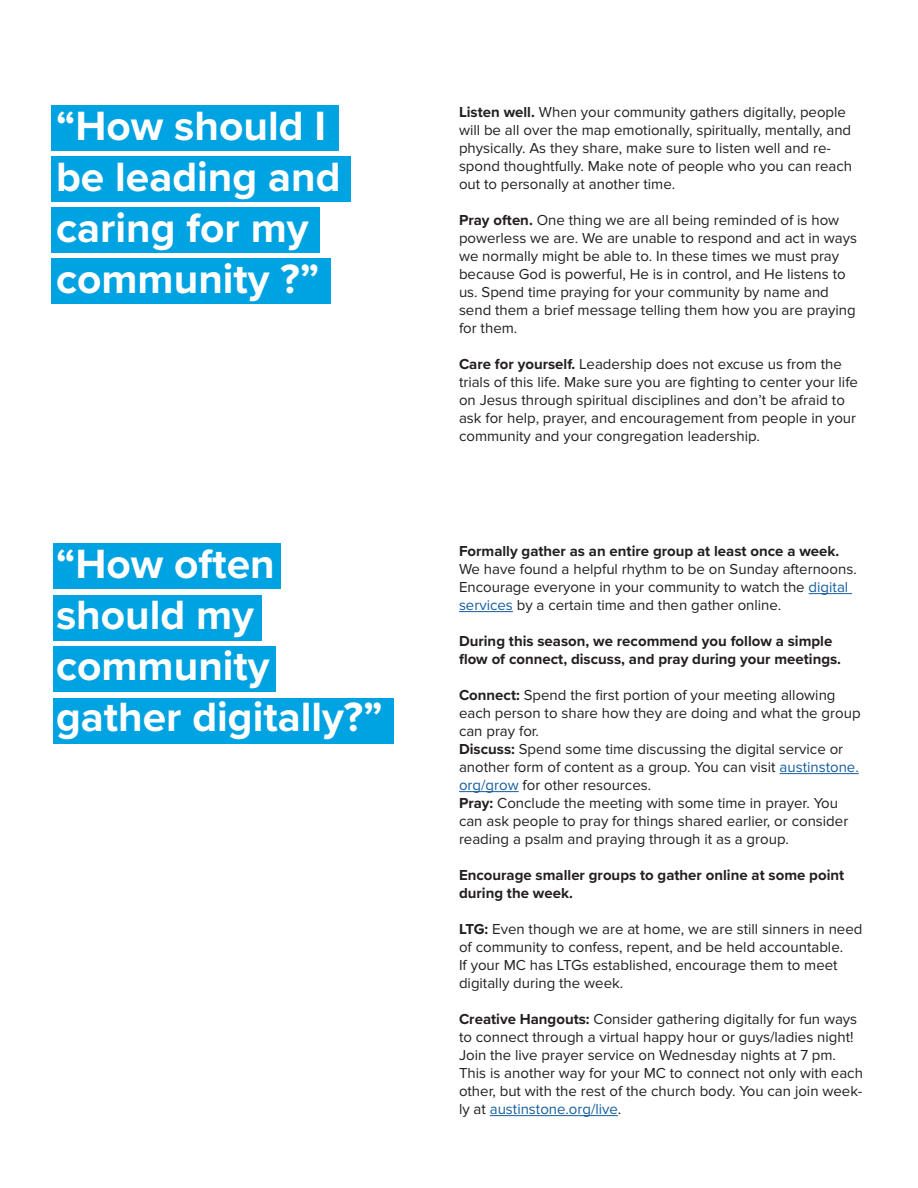
<style>
.page{position:relative;width:918px;height:1188px;background:#fff}
.page>*{position:absolute;margin:0;border:0;box-sizing:border-box;transform-origin:0 0}
.t1{font:700 42.45px/50.8px "Proxima Nova";color:#fff}
.Paragraph_Style_1{font:15px/18px "Proxima Nova";color:#231f20}
.Paragraph_Style_1-2{font:700 15px/18px "Proxima Nova";color:#231f20}
.s1{font-weight:700}
.s2{color:#175d9e}
</style>
<div class="page">
<div style="left:51px;top:105px;width:288px;height:46px;background:#00a3e1"></div>
<div style="left:53px;top:544px;width:228px;height:45px;background:#00a3e1"></div>
<div style="left:51px;top:207px;width:268px;height:46px;background:#00a3e1"></div>
<div style="left:51px;top:258px;width:280px;height:46px;background:#00a3e1"></div>
<div style="left:53px;top:647px;width:222px;height:45px;background:#00a3e1"></div>
<div style="left:53px;top:698px;width:341px;height:45px;background:#00a3e1"></div>
<div style="left:51px;top:156px;width:300px;height:46px;background:#00a3e1"></div>
<div style="left:53px;top:595px;width:209px;height:45px;background:#00a3e1"></div>
<hr style="left:809px;top:593px;width:43px;height:1px;background:#175d9e">
<hr style="left:459px;top:611px;width:54px;height:1px;background:#175d9e">
<hr style="left:780px;top:773px;width:79px;height:1px;background:#175d9e">
<hr style="left:459px;top:791px;width:60px;height:1px;background:#175d9e">
<hr style="left:490px;top:1115px;width:128px;height:1px;background:#175d9e">
<p class="t1" style="left:56px;top:99px;width:286px">“How should I be leading and caring for my community ?”</p>
<p class="t1" style="left:56px;top:538px;width:328px">“How often should my community gather digitally?”</p>
<p class="Paragraph_Style_1" style="left:459px;top:103px;width:395px"><span class="s1">Listen well.</span> When your community gathers digitally, people will be all over the map emotionally, spiritually, mentally, and physically. As they share, make sure to listen well and re&shy;spond thoughtfully. Make note of people who you can reach out to personally at another time.</p>
<p class="Paragraph_Style_1" style="left:459px;top:211px;width:400px"><span class="s1">Pray often.</span> One thing we are all being reminded of is how powerless we are. We are unable to respond and act in ways we normally might be able to. In these times we must pray because God is powerful, He is in control, and He listens to us. Spend time praying for your community by name and send them a brief message telling them how you are praying for them.</p>
<p class="Paragraph_Style_1" style="left:459px;top:355px;width:401px"><span class="s1">Care for yourself.</span> Leadership does not excuse us from the trials of this life. Make sure you are fighting to center your life on Jesus through spiritual disciplines and don’t be afraid to ask for help, prayer, and encouragement from people in your community and your congregation leadership.</p>
<p class="Paragraph_Style_1" style="left:459px;top:542px;width:399px"><span class="s1">Formally gather as an entire group at least once a week.<br></span>We have found a helpful rhythm to be on Sunday afternoons.<br>Encourage everyone in your community to watch the <span class="s2">digital services</span> by a certain time and then gather online.</p>
<p class="Paragraph_Style_1-2" style="left:459px;top:631px;width:384px">During this season, we recommend you follow a simple flow of connect, discuss, and pray during your meetings.</p>
<p class="Paragraph_Style_1" style="left:459px;top:686px;width:403px"><span class="s1">Connect:</span> Spend the first portion of your meeting allowing each person to share how they are doing and what the group can pray for.</p>
<p class="Paragraph_Style_1" style="left:459px;top:740px;width:401px"><span class="s1">Discuss:</span> Spend some time discussing the digital service or another form of content as a group. You can visit <span class="s2">austinstone. org/grow</span> for other resources.</p>
<p class="Paragraph_Style_1" style="left:459px;top:794px;width:391px"><span class="s1">Pray:</span> Conclude the meeting with some time in prayer. You can ask people to pray for things shared earlier, or consider reading a psalm and praying through it as a group.</p>
<p class="Paragraph_Style_1-2" style="left:459px;top:865px;width:387px">Encourage smaller groups to gather online at some point during the week.</p>
<p class="Paragraph_Style_1" style="left:459px;top:920px;width:405px"><span class="s1">LTG:</span> Even though we are at home, we are still sinners in need of community to confess, repent, and be held accountable.<br>If your MC has LTGs established, encourage them to meet digitally during the week.</p>
<p class="Paragraph_Style_1" style="left:459px;top:1010px;width:400px"><span class="s1">Creative Hangouts:</span> Consider gathering digitally for fun ways to connect through a virtual happy hour or guys/ladies night!</p>
<p class="Paragraph_Style_1" style="left:459px;top:1046px;width:406px">Join the live prayer service on Wednesday nights at 7 pm.<br>This is another way for your MC to connect not only with each other, but with the rest of the church body. You can join week&shy;ly at <span class="s2">austinstone.org/live</span>.</p>
</div>
